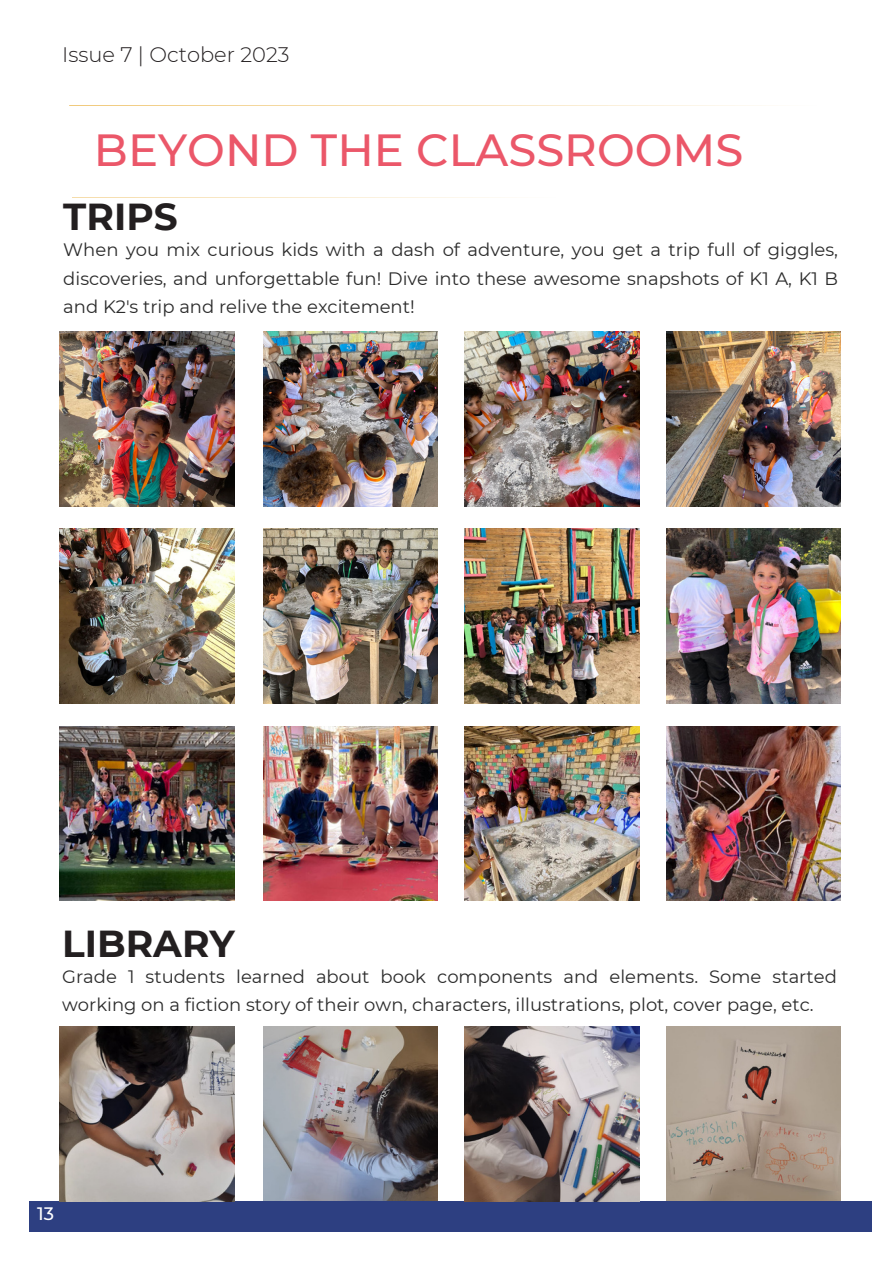
<style>
.page{position:relative;width:893px;height:1264px;background:#fff}
.page>*{position:absolute;margin:0;border:0;box-sizing:border-box;transform-origin:0 0}
.t1{font:500 44.85px "Montserrat";color:#eb5769}
.t2{font:700 37.5px "Montserrat";color:#231f20}
.t3{font:300 21px "Montserrat";color:#231f20}
.t4{font:18px/28.5px "Montserrat";color:#2b2b2b;text-align:justify}
.t5{font:500 18px "Montserrat";color:#fff}
</style>
<div class="page">
<svg style="left:69px;top:105px;width:693px;height:1px"></svg>
<svg style="left:72px;top:197px;width:429px;height:1px"></svg>
<div style="left:29px;top:1201px;width:842px;height:30px;background:#2d3f81"></div>
<img style="left:464px;top:332px;width:175px;height:174px">
<img style="left:263px;top:332px;width:174px;height:174px">
<img style="left:59px;top:332px;width:175px;height:174px">
<img style="left:666px;top:332px;width:174px;height:174px">
<img style="left:464px;top:529px;width:175px;height:174px">
<img style="left:263px;top:529px;width:174px;height:174px">
<img style="left:59px;top:529px;width:175px;height:174px">
<img style="left:666px;top:529px;width:174px;height:174px">
<img style="left:464px;top:726px;width:175px;height:174px">
<img style="left:263px;top:726px;width:174px;height:174px">
<img style="left:59px;top:726px;width:175px;height:174px">
<img style="left:666px;top:726px;width:174px;height:174px">
<img style="left:464px;top:1026px;width:175px;height:175px">
<img style="left:263px;top:1026px;width:174px;height:174px">
<img style="left:59px;top:1026px;width:175px;height:175px">
<img style="left:666px;top:1026px;width:174px;height:174px">
<p class="t3" style="left:62px;top:41px;width:229px">Issue 7 | October 2023</p>
<p class="t1" style="left:94px;top:123px;width:651px">BEYOND THE CLASSROOMS</p>
<p class="t2" style="left:63px;top:194px;width:116px">TRIPS</p>
<p class="t4" style="left:63px;top:235px;width:776px">When you mix curious kids with a dash of adventure, you get a trip full of giggles, discoveries, and unforgettable fun! Dive into these awesome snapshots of K1 A, K1 B and K2's trip and relive the excitement!</p>
<p class="t2" style="left:62px;top:920px;width:174px">LIBRARY</p>
<p class="t4" style="left:62px;top:961px;width:776px">Grade 1 students learned about book components and elements. Some started working on a fiction story of their own, characters, illustrations, plot, cover page, etc.</p>
<p class="t5" style="left:37px;top:1202px;width:18px">13</p>
</div>
